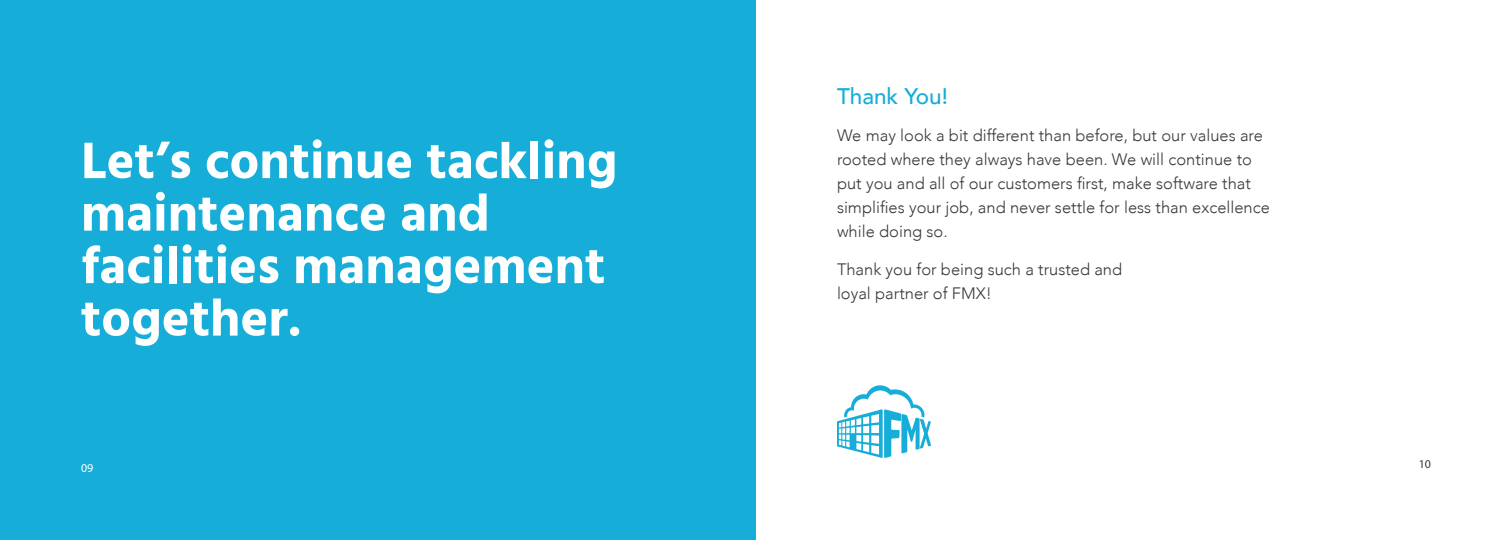
<style>
.page{position:relative;width:1512px;height:540px;background:#fff}
.page>*{position:absolute;margin:0;border:0;box-sizing:border-box;transform-origin:0 0}
.t1{font:700 52.5px/52.5px "Hind";color:#fff}
.t2{font:500 22.5px "Avenir";color:#16aed8}
.t3{font:300 16.5px/24px "Avenir";color:#38383d}
.t4{font:12px "Myriad Pro";color:#fff}
.t5{font:12px "Myriad Pro";color:#38383d}
</style>
<div class="page">
<div style="left:0;top:0;width:756px;height:540px;background:#16aed8"></div>
<svg style="left:837px;top:385px;width:94px;height:73px"></svg>
<p class="t1" style="left:81px;top:134px;width:538px">Let’s continue tackling maintenance and facilities management together.</p>
<p class="t4" style="left:81px;top:460px;width:14px">09</p>
<p class="t2" style="left:837px;top:76px;width:112px">Thank You!</p>
<p class="t3" style="left:837px;top:123px;width:434px">We may look a bit different than before, but our values are rooted where they always have been. We will continue to put you and all of our customers first, make software that simplifies your job, and never settle for less than excellence while doing so.</p>
<p class="t3" style="left:837px;top:257px;width:287px">Thank you for being such a trusted and loyal partner of FMX!</p>
<p class="t5" style="left:1419px;top:457px;width:14px">10</p>
</div>
